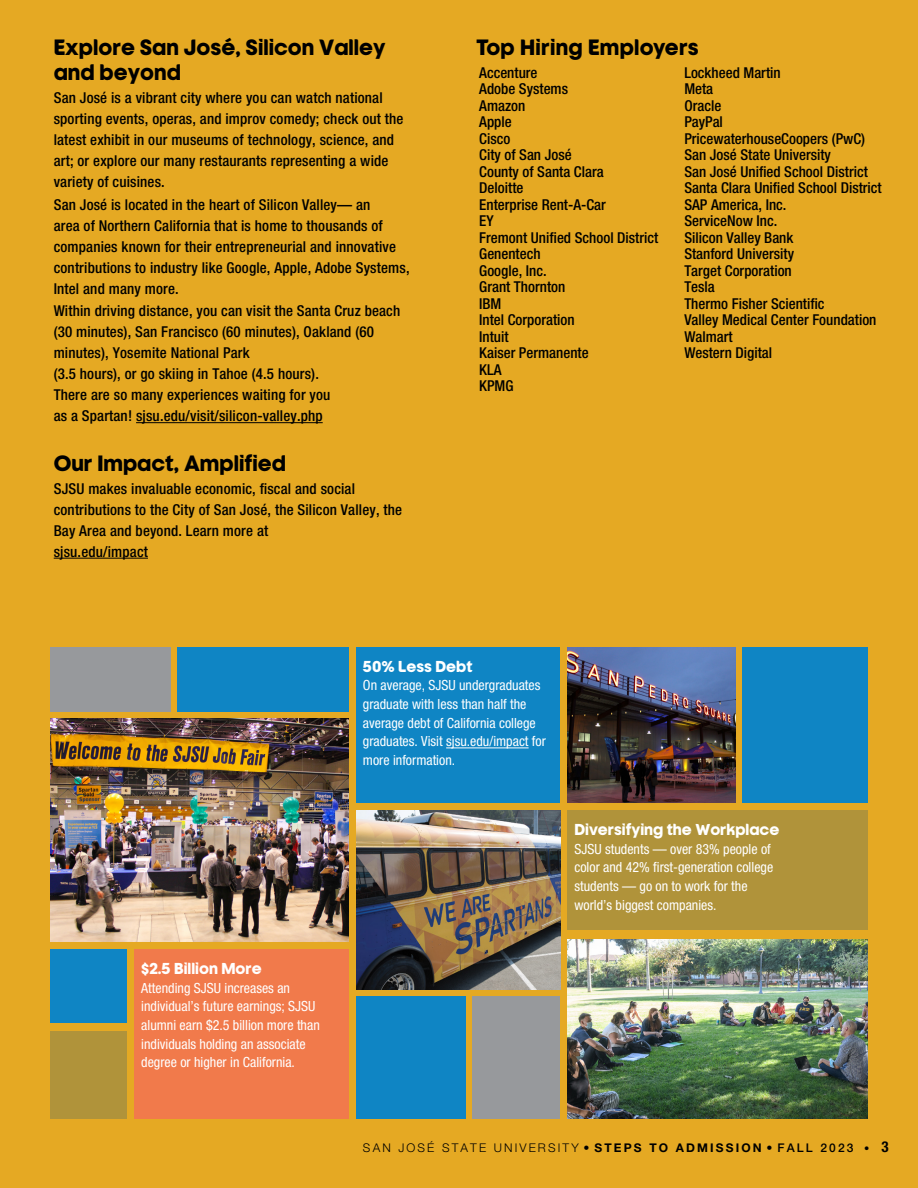
<style>
.page{position:relative;width:918px;height:1188px;background:#e5a923}
.page>*{position:absolute;margin:0;border:0;box-sizing:border-box;transform-origin:0 0}
.t1{font:700 21px/25.5px "SJSU Pride D";color:#000}
.t2{font:500 condensed 15px/16.5px "Helvetica Neue LT Pro";letter-spacing:.01em;color:#000}
.t3{font:700 15px "SJSU Pride D";color:#fff}
.t4{font:condensed 13.95px/18.6px "Helvetica Neue LT Pro";color:#fff}
.t5{font:300 12px "Helvetica Neue LT Pro";color:#000}
.s1{font-weight:700}
.s2{font-weight:500}
.s3{font-size:10.5px}
.s4{font-weight:700;font-stretch:condensed;font-size:15px}
</style>
<div class="page">
<div style="left:178px;top:647px;width:171px;height:65px;background:#0f85c4"></div>
<div style="left:356px;top:647px;width:204px;height:156px;background:#0f85c4"></div>
<hr style="left:446px;top:748px;width:83px;height:1px;background:#fff">
<img style="left:568px;top:647px;width:167px;height:156px">
<div style="left:743px;top:647px;width:125px;height:156px;background:#0f85c4"></div>
<img style="left:568px;top:939px;width:300px;height:180px">
<div style="left:472px;top:997px;width:88px;height:122px;background:#97999c"></div>
<img style="left:356px;top:810px;width:204px;height:179px">
<div style="left:50px;top:949px;width:77px;height:74px;background:#0f85c4"></div>
<img style="left:50px;top:718px;width:299px;height:224px">
<div style="left:50px;top:647px;width:120px;height:65px;background:#97999c"></div>
<div style="left:568px;top:810px;width:300px;height:119px;background:#b0933a"></div>
<div style="left:50px;top:1031px;width:77px;height:88px;background:#b0933a"></div>
<div style="left:356px;top:997px;width:110px;height:122px;background:#0f85c4"></div>
<div style="left:135px;top:949px;width:214px;height:170px;background:#f17a4b"></div>
<hr style="left:136px;top:422px;width:187px;height:1px;background:#000">
<hr style="left:54px;top:558px;width:94px;height:1px;background:#000">
<h1 class="t1" style="left:54px;top:36px;width:333px">Explore San José, Silicon Valley and beyond</h1>
<p class="t2" style="left:54px;top:87px;width:351px;line-height:21px">San José is a vibrant city where you can watch national sporting events, operas, and improv comedy; check out the latest exhibit in our museums of technology, science, and art; or explore our many restaurants representing a wide variety of cuisines.</p>
<p class="t2" style="left:54px;top:194px;width:357px;line-height:21px">San José is located in the heart of Silicon Valley— an<br>area of Northern California that is home to thousands of companies known for their entrepreneurial and innovative contributions to industry like Google, Apple, Adobe Systems, Intel and many more.</p>
<p class="t2" style="left:54px;top:300px;width:348px;line-height:21px">Within driving distance, you can visit the Santa Cruz beach (30 minutes), San Francisco (60 minutes), Oakland (60 minutes), Yosemite National Park<br>(3.5 hours), or go skiing in Tahoe (4.5 hours).<br>There are so many experiences waiting for you<br>as a Spartan! sjsu.edu/visit/silicon-valley.php</p>
<h1 class="t1" style="left:54px;top:452px;width:234px">Our Impact, Amplified</h1>
<p class="t2" style="left:54px;top:478px;width:350px;line-height:21px">SJSU makes invaluable economic, fiscal and social contributions to the City of San José, the Silicon Valley, the Bay Area and beyond. Learn more at<br>sjsu.edu/impact</p>
<h1 class="t1" style="left:476px;top:36px;width:224px">Top Hiring Employers</h1>
<p class="t2" style="left:479px;top:64px;width:181px">Accenture<br>Adobe Systems<br>Amazon<br>Apple<br>Cisco<br>City of San José<br>County of Santa Clara<br>Deloitte<br>Enterprise Rent-A-Car<br>EY<br>Fremont Unified School District<br>Genentech<br>Google, Inc.<br>Grant Thornton<br>IBM<br>Intel Corporation<br>Intuit<br>Kaiser Permanente<br>KLA<br>KPMG</p>
<p class="t2" style="left:684px;top:64px;width:199px">Lockheed Martin<br>Meta<br>Oracle<br>PayPal<br>PricewaterhouseCoopers (PwC)<br>San José State University<br>San José Unified School District<br>Santa Clara Unified School District<br>SAP America, Inc.<br>ServiceNow Inc.<br>Silicon Valley Bank<br>Stanford University<br>Target Corporation<br>Tesla<br>Thermo Fisher Scientific<br>Valley Medical Center Foundation<br>Walmart<br>Western Digital</p>
<p class="t3" style="left:141px;top:959px;width:122px">$2.5 Billion More</p>
<p class="t4" style="left:141px;top:978px;width:180px">Attending SJSU increases an individual’s future earnings; SJSU alumni earn $2.5 billion more than individuals holding an associate degree or higher in California.</p>
<p class="t3" style="left:363px;top:657px;width:111px">50% Less Debt</p>
<p class="t4" style="left:363px;top:676px;width:185px">On average, SJSU undergraduates graduate with less than half the average debt of California college graduates. Visit sjsu.edu/impact for more information.</p>
<p class="t3" style="left:574px;top:820px;width:206px">Diversifying the Workplace</p>
<p class="t4" style="left:574px;top:839px;width:200px">SJSU students — over 83% people of color and 42% first-generation college students — go on to work for the world’s biggest companies.</p>
<p class="t5" style="left:363px;top:1140px;width:527px">S A N J O S É S T A T E U N I V E R S I T Y • <span class="s1">S T E P S T O A D M I S S I O N</span> • <span class="s2">F A L L 2 0 2 3</span> <span class="s3">•</span> <span class="s4">3</span></p>
</div>
